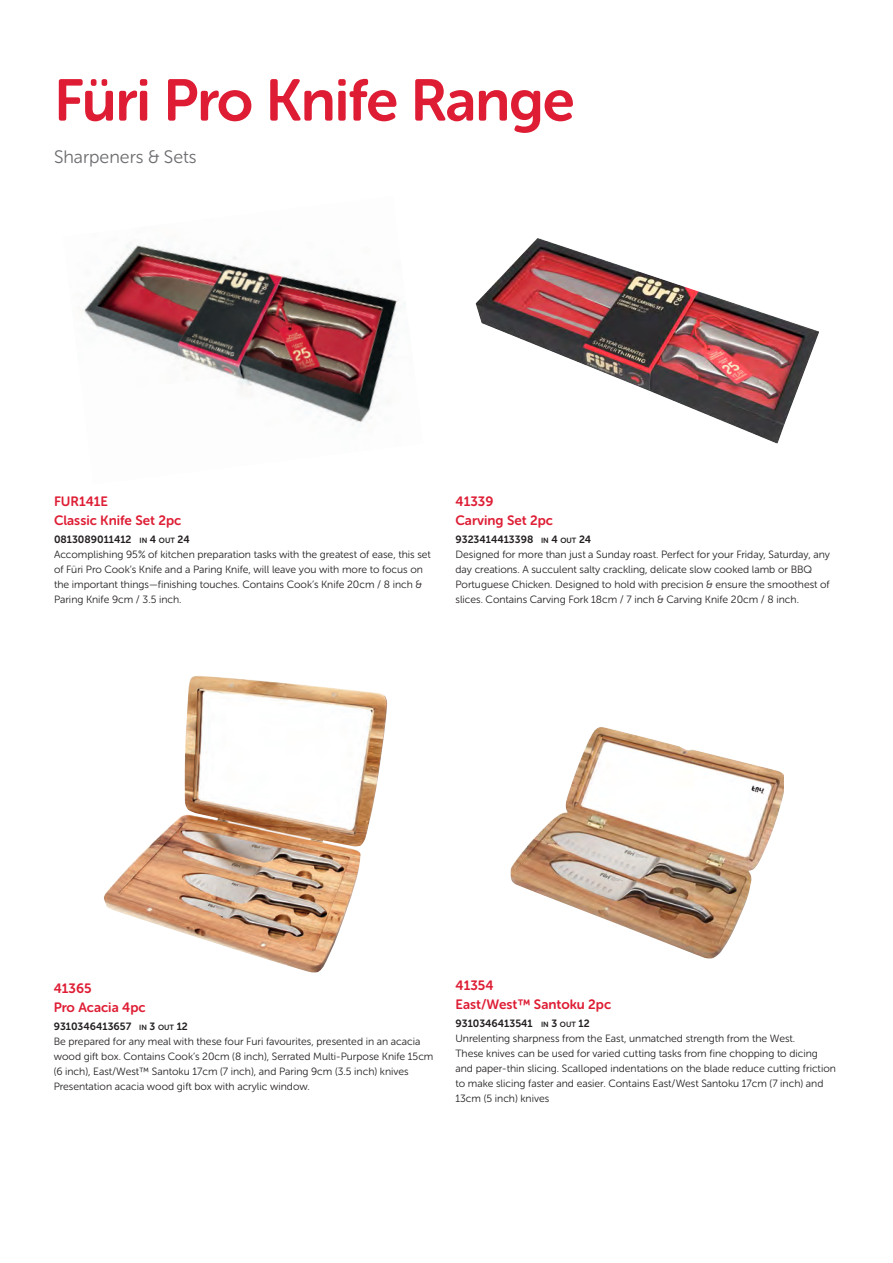
<style>
.page{position:relative;width:893px;height:1263px;background:#fff}
.page>*{position:absolute;margin:0;border:0;box-sizing:border-box;transform-origin:0 0}
.t1{font:58.5px "Museo Sans Rounded 700";letter-spacing:-.02em;color:#de1d34}
.Body_copy{font:18px "Museo Sans Rounded 300";color:#6c6d70}
.t2{font:13.5px/19.2px "Museo Sans Rounded 700";color:#de1d34}
.t3{font:10.5px/15px "Museo Sans Rounded 300";color:#231f20}
.t4{font:10.5px "Museo Sans Rounded 700";color:#231f20}
.s1{font-size:7.5px}
</style>
<div class="page">
<img style="left:511px;top:727px;width:273px;height:232px">
<img style="left:81px;top:243px;width:318px;height:180px">
<img style="left:476px;top:238px;width:343px;height:205px">
<img style="left:104px;top:676px;width:284px;height:296px">
<p class="t1" style="left:54px;top:68px;width:522px">Füri Pro Knife Range</p>
<p class="Body_copy" style="left:54px;top:147px;width:144px">Sharpeners &amp; Sets</p>
<p class="t2" style="left:54px;top:492px;width:56px">FUR141E</p>
<p class="t2" style="left:54px;top:511px;width:129px">Classic Knife Set 2pc</p>
<p class="t4" style="left:54px;top:534px;width:137px">0813089011412 <span class="s1">IN</span> 4 <span class="s1">OUT</span> 24</p>
<p class="t3" style="left:54px;top:547px;width:378px">Accomplishing 95% of kitchen preparation tasks with the greatest of ease, this set of Füri Pro Cook’s Knife and a Paring Knife, will leave you with more to focus on the important things—finishing touches. Contains Cook’s Knife 20cm / 8 inch &amp; Paring Knife 9cm / 3.5 inch.</p>
<p class="t2" style="left:455px;top:492px;width:40px">41339</p>
<p class="t2" style="left:455px;top:511px;width:99px">Carving Set 2pc</p>
<p class="t4" style="left:455px;top:534px;width:137px">9323414413398 <span class="s1">IN</span> 4 <span class="s1">OUT</span> 24</p>
<p class="t3" style="left:455px;top:547px;width:376px">Designed for more than just a Sunday roast. Perfect for your Friday, Saturday, any day creations. A succulent salty crackling, delicate slow cooked lamb or BBQ Portuguese Chicken. Designed to hold with precision &amp; ensure the smoothest of slices. Contains Carving Fork 18cm / 7 inch &amp; Carving Knife 20cm / 8 inch.</p>
<p class="t2" style="left:54px;top:979px;width:93px">41365<br>Pro Acacia 4pc</p>
<p class="t4" style="left:54px;top:1021px;width:136px">9310346413657 <span class="s1">IN</span> 3 <span class="s1">OUT</span> 12</p>
<p class="t3" style="left:54px;top:1034px;width:381px">Be prepared for any meal with these four Furi favourites, presented in an acacia wood gift box. Contains Cook’s 20cm (8 inch), Serrated Multi-Purpose Knife 15cm (6 inch), East/West™ Santoku 17cm (7 inch), and Paring 9cm (3.5 inch) knives Presentation acacia wood gift box with acrylic window.</p>
<p class="t2" style="left:455px;top:975px;width:40px">41354</p>
<p class="t2" style="left:455px;top:994px;width:157px">East/West™ Santoku 2pc</p>
<p class="t4" style="left:455px;top:1017px;width:136px">9310346413541 <span class="s1">IN</span> 3 <span class="s1">OUT</span> 12</p>
<p class="t3" style="left:455px;top:1031px;width:341px">Unrelenting sharpness from the East, unmatched strength from the West.</p>
<p class="t3" style="left:455px;top:1046px;width:382px">These knives can be used for varied cutting tasks from fine chopping to dicing and paper-thin slicing. Scalloped indentations on the blade reduce cutting friction to make slicing faster and easier. Contains East/West Santoku 17cm (7 inch) and 13cm (5 inch) knives</p>
</div>
